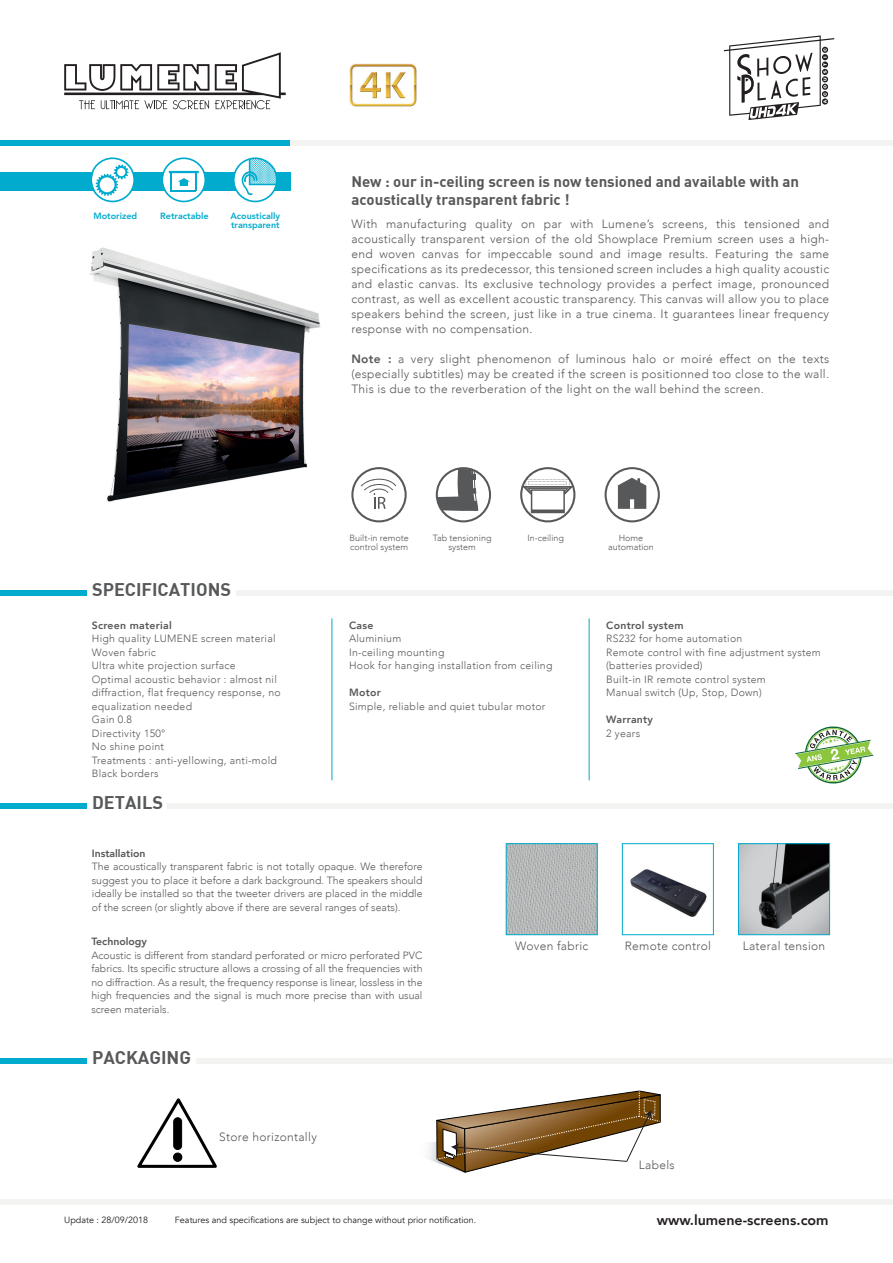
<style>
.page{position:relative;width:893px;height:1263px;background:#fff}
.page>*{position:absolute;margin:0;border:0;box-sizing:border-box;transform-origin:0 0}
.t1{font:18px "DIN Bold";color:#57585a}
.t2{font:15px/18px "DIN Bold";color:#57585a}
.t3{font:800 14.25px "Avenir";color:#231f20}
.t4{font:300 12px/15px "Avenir";letter-spacing:.025em;color:#57585a;text-align:justify}
.t5{font:300 10.5px/13.5px "Avenir";letter-spacing:.025em;color:#57585a}
.t6{font:800 10.5px "Avenir";letter-spacing:.025em;color:#57585a}
.t7{font:800 10.5px "Avenir";color:#57585a}
.t8{font:9px "Avenir";color:#231f20}
.t9{font:300 9px/9px "Avenir";color:#57585a;text-align:center}
.t10{font:800 9px/9px "Avenir";color:#00abcd}
.s1{font-weight:800}
</style>
<div class="page">
<svg style="left:64px;top:52px;width:222px;height:57px"></svg>
<div style="left:262px;top:141px;width:631px;height:5px;background:#f3f3f1"></div>
<div style="left:0;top:141px;width:290px;height:5px;background:#00abcd"></div>
<div style="left:0;top:590px;width:86px;height:5px;background:#00abcd"></div>
<div style="left:0;top:803px;width:86px;height:5px;background:#00abcd"></div>
<div style="left:0;top:1058px;width:86px;height:5px;background:#00abcd"></div>
<div style="left:0;top:1199px;width:893px;height:6px;background:#f3f3f1"></div>
<div style="left:0;top:172px;width:291px;height:18px;background:#00abcd"></div>
<svg style="left:428px;top:1090px;width:233px;height:83px"></svg>
<svg style="left:137px;top:1098px;width:80px;height:70px"></svg>
<div style="left:174px;top:1118px;width:8px;height:31px;background:#000;border-radius:4px"></div>
<div style="left:173px;top:1117px;width:9px;height:33px;border:1px solid #000;border-radius:4px"></div>
<div style="left:173px;top:1153px;width:9px;height:8px;background:#000;border-radius:50%"></div>
<div style="left:173px;top:1152px;width:9px;height:10px;border:1px solid #000;border-radius:50%"></div>
<svg style="left:161px;top:157px;width:45px;height:45px"></svg>
<svg style="left:90px;top:157px;width:45px;height:45px"></svg>
<svg style="left:233px;top:157px;width:45px;height:45px"></svg>
<svg style="left:724px;top:35px;width:110px;height:85px"></svg>
<img style="left:89px;top:247px;width:232px;height:255px">
<hr style="left:332px;top:618px;width:1px;height:162px;background:#00abcd">
<hr style="left:589px;top:618px;width:1px;height:162px;background:#00abcd">
<svg style="left:351px;top:467px;width:56px;height:55px"></svg>
<svg style="left:605px;top:467px;width:55px;height:55px"></svg>
<svg style="left:436px;top:467px;width:55px;height:55px"></svg>
<svg style="left:795px;top:726px;width:79px;height:58px"></svg>
<img style="left:740px;top:845px;width:88px;height:88px">
<div style="left:738px;top:843px;width:92px;height:92px;border:1px solid #00abcd"></div>
<img style="left:630px;top:869px;width:77px;height:48px">
<div style="left:622px;top:843px;width:92px;height:92px;border:1px solid #00abcd"></div>
<img style="left:508px;top:845px;width:87px;height:88px">
<div style="left:506px;top:843px;width:91px;height:92px;border:1px solid #00abcd"></div>
<img style="left:350px;top:64px;width:67px;height:42px">
<svg style="left:520px;top:467px;width:55px;height:55px"></svg>
<div style="left:236px;top:590px;width:657px;height:5px;background:#f3f3f1"></div>
<div style="left:167px;top:803px;width:726px;height:5px;background:#f3f3f1"></div>
<div style="left:196px;top:1058px;width:697px;height:5px;background:#f3f3f1"></div>
<p class="t10" style="left:93px;top:211px;width:45px">Motorized</p>
<p class="t10" style="left:160px;top:211px;width:50px">Retractable</p>
<p class="t10" style="left:230px;top:211px;width:51px">Acoustically transparent</p>
<h1 class="t1" style="left:92px;top:578px;width:141px">SPECIFICATIONS</h1>
<p class="t6" style="left:92px;top:617px;width:81px">Screen material</p>
<p class="t5" style="left:92px;top:632px;width:190px">High quality LUMENE screen material<br>Woven fabric<br>Ultra white projection surface<br>Optimal acoustic behavior : almost nil diffraction, flat frequency response, no equalization needed<br>Gain 0.8<br>Directivity 150°<br>No shine point<br>Treatments : anti-yellowing, anti-mold<br>Black borders</p>
<h1 class="t1" style="left:92px;top:791px;width:72px">DETAILS</h1>
<h2 class="t2" style="left:351px;top:172px;width:449px">New : our in-ceiling screen is now tensioned and available with an acoustically transparent fabric !</h2>
<p class="t4" style="left:351px;top:216px;width:479px">With manufacturing quality on par with Lumene’s screens, this tensioned and acoustically transparent version of the old Showplace Premium screen uses a high&shy;end woven canvas for impeccable sound and image results. Featuring the same specifications as its predecessor, this tensioned screen includes a high quality acoustic and elastic canvas. Its exclusive technology provides a perfect image, pronounced contrast, as well as excellent acoustic transparency. This canvas will allow you to place speakers behind the screen, just like in a true cinema. It guarantees linear frequency response with no compensation.</p>
<p class="t4" style="left:351px;top:351px;width:479px"><span class="s1">Note :</span> a very slight phenomenon of luminous halo or moiré effect on the texts (especially subtitles) may be created if the screen is positionned too close to the wall.<br>This is due to the reverberation of the light on the wall behind the screen.</p>
<p class="t9" style="left:349px;top:533px;width:61px;text-align:left">Built-in remote control system</p>
<p class="t9" style="left:433px;top:533px;width:60px">Tab tensioning system</p>
<p class="t9" style="left:608px;top:533px;width:47px">Home automation</p>
<p class="t9" style="left:527px;top:533px;width:38px">In-ceiling</p>
<p class="t6" style="left:349px;top:617px;width:26px">Case</p>
<p class="t5" style="left:349px;top:632px;width:205px">Aluminium<br>In-ceiling mounting<br>Hook for hanging installation from ceiling</p>
<p class="t6" style="left:349px;top:685px;width:33px">Motor</p>
<p class="t5" style="left:349px;top:699px;width:198px">Simple, reliable and quiet tubular motor</p>
<p class="t6" style="left:606px;top:617px;width:79px">Control system</p>
<p class="t5" style="left:606px;top:632px;width:216px">RS232 for home automation<br>Remote control with fine adjustment system (batteries provided)<br>Built-in IR remote control system<br>Manual switch (Up, Stop, Down)</p>
<p class="t6" style="left:606px;top:712px;width:48px">Warranty</p>
<p class="t5" style="left:606px;top:727px;width:35px">2 years</p>
<p class="t7" style="left:92px;top:845px;width:55px">Installation</p>
<p class="t5" style="left:92px;top:860px;width:332px;text-align:justify">The acoustically transparent fabric is not totally opaque. We therefore suggest you to place it before a dark background. The speakers should ideally be installed so that the tweeter drivers are placed in the middle of the screen (or slightly above if there are several ranges of seats).</p>
<p class="t7" style="left:91px;top:933px;width:57px">Technology</p>
<p class="t5" style="left:91px;top:948px;width:333px;text-align:justify">Acoustic is different from standard perforated or micro perforated PVC fabrics. Its specific structure allows a crossing of all the frequencies with no diffraction. As a result, the frequency response is linear, lossless in the high frequencies and the signal is much more precise than with usual screen materials.</p>
<h1 class="t1" style="left:92px;top:1046px;width:101px">PACKAGING</h1>
<p class="t4" style="left:219px;top:1129px;width:99px">Store horizontally</p>
<p class="t8" style="left:64px;top:1214px;width:86px">Update : 28/09/2018</p>
<p class="t8" style="left:175px;top:1214px;width:303px">Features and specifications are subject to change without prior notification.</p>
<p class="t4" style="left:515px;top:938px;width:75px">Woven fabric</p>
<p class="t4" style="left:625px;top:938px;width:88px">Remote control</p>
<p class="t4" style="left:743px;top:938px;width:84px">Lateral tension</p>
<p class="t4" style="left:639px;top:1158px;width:37px">Labels</p>
<h3 class="t3" style="left:657px;top:1209px;width:173px">www.lumene-screens.com</h3>
</div>
